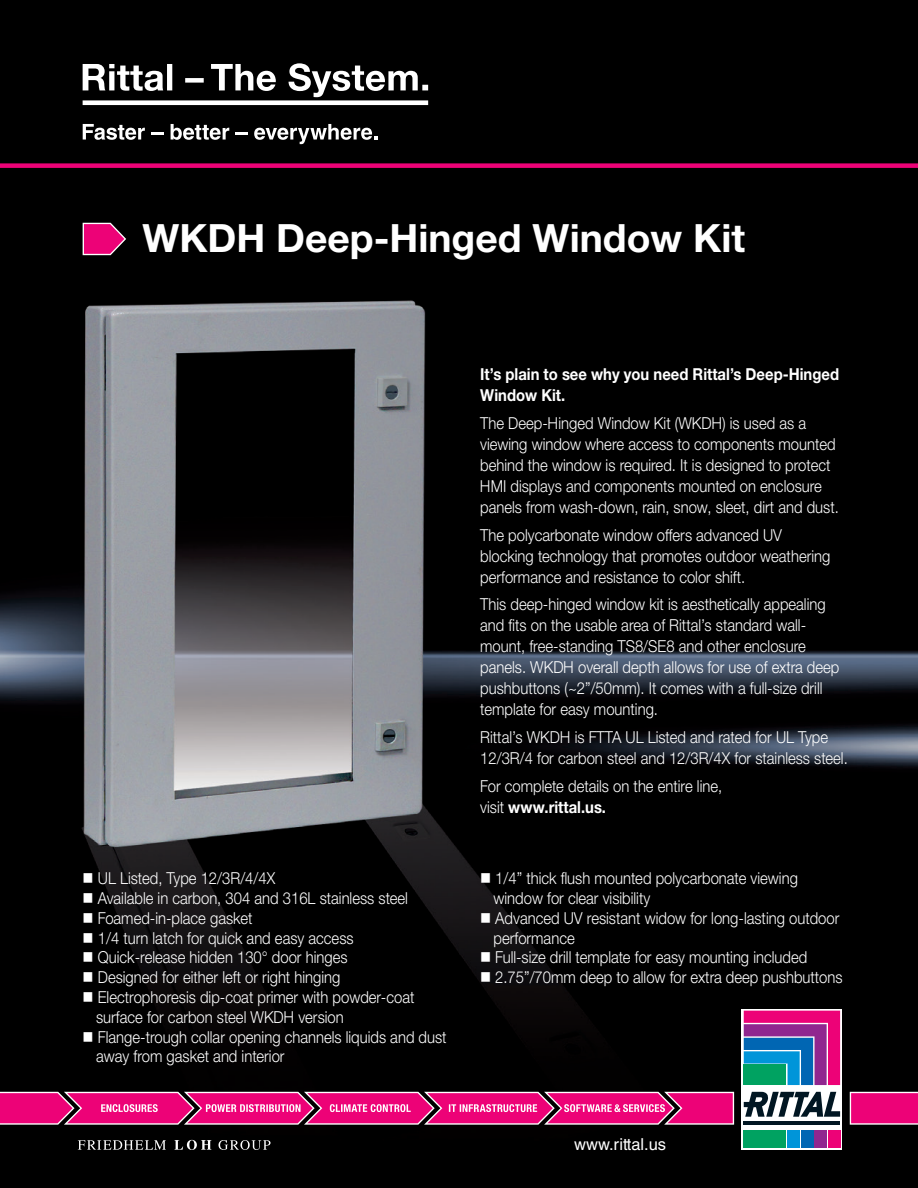
<style>
.page{position:relative;width:918px;height:1188px;background:#fff}
.page>*{position:absolute;margin:0;border:0;box-sizing:border-box;transform-origin:0 0}
.t1{font:700 39px "Neue Helvetica For Rittal";color:#fff}
.t2{font:300 16.5px/21px "Neue Helvetica For Rittal";color:#fff;scale:.9 1}
.t3{font:700 16.5px/21px "Neue Helvetica For Rittal";color:#fff;scale:.9 1}
.t4{font:16.5px "Helvetica LT Std";color:#fff}
.s1{font-weight:700}
</style>
<div class="page">
<img style="left:0;top:0;width:918px;height:1188px">
<svg style="left:83px;top:63px;width:345px;height:42px"></svg>
<svg style="left:83px;top:124px;width:62px;height:16px"></svg>
<svg style="left:151px;top:132px;width:12px;height:3px"></svg>
<svg style="left:171px;top:124px;width:58px;height:16px"></svg>
<svg style="left:236px;top:132px;width:12px;height:3px"></svg>
<svg style="left:254px;top:124px;width:123px;height:20px"></svg>
<svg style="left:78px;top:1140px;width:193px;height:10px;background:#444"></svg>
<svg style="left:742px;top:1009px;width:100px;height:141px"></svg>
<hr style="left:744px;top:1121px;width:96px;height:4px;background:#011622">
<svg style="left:744px;top:1092px;width:96px;height:25px"></svg>
<div style="left:744px;top:1130px;width:42px;height:18px;background:#00a261"></div>
<div style="left:788px;top:1130px;width:12px;height:18px;background:#0095d9"></div>
<div style="left:801px;top:1130px;width:12px;height:18px;background:#0166b3"></div>
<div style="left:815px;top:1130px;width:12px;height:18px;background:#90268f"></div>
<svg style="left:744px;top:1011px;width:96px;height:74px;background:#72569b"></svg>
<div style="left:828px;top:1130px;width:12px;height:18px;background:#ed0277"></div>
<svg style="left:850px;top:1092px;width:68px;height:33px;background:#ec1982"></svg>
<svg style="left:0;top:1092px;width:734px;height:33px;background:#e22c86"></svg>
<svg style="left:83px;top:223px;width:43px;height:32px"></svg>
<div style="left:0;top:163px;width:918px;height:5px;background:#ed0277"></div>
<p class="t1" style="left:143px;top:214px;width:604px">WKDH Deep-Hinged Window Kit</p>
<p class="t2" style="left:83px;top:868px;width:216px">■ UL Listed, Type 12/3R/4/4X</p>
<p class="t2" style="left:83px;top:888px;width:363px">■ Available in carbon, 304 and 316L stainless steel</p>
<p class="t2" style="left:83px;top:907px;width:190px">■ Foamed-in-place gasket</p>
<p class="t2" style="left:83px;top:927px;width:303px">■ 1/4 turn latch for quick and easy access</p>
<p class="t2" style="left:83px;top:947px;width:296px">■ Quick-release hidden 130° door hinges</p>
<p class="t2" style="left:83px;top:967px;width:288px">■ Designed for either left or right hinging</p>
<p class="t2" style="left:96px;top:987px;width:355px;line-height:19.8px;text-indent:-14px">■ Electrophoresis dip-coat primer with powder-coat surface for carbon steel WKDH version</p>
<p class="t2" style="left:96px;top:1027px;width:391px;line-height:19.8px;text-indent:-14px">■ Flange-trough collar opening channels liquids and dust away from gasket and interior</p>
<p class="t3" style="left:480px;top:364px;width:400px">It’s plain to see why you need Rittal’s Deep-Hinged<br>Window Kit.</p>
<p class="t2" style="left:480px;top:412px;width:400px">The Deep-Hinged Window Kit (WKDH) is used as a viewing window where access to components mounted behind the window is required. It is designed to protect HMI displays and components mounted on enclosure panels from wash-down, rain, snow, sleet, dirt and dust.</p>
<p class="t2" style="left:480px;top:524px;width:391px">The polycarbonate window offers advanced UV blocking technology that promotes outdoor weathering performance and resistance to color shift.</p>
<p class="t2" style="left:480px;top:594px;width:401px">This deep-hinged window kit is aesthetically appealing and fits on the usable area of Rittal’s standard wall&shy;mount, free-standing TS8/SE8 and other enclosure panels. WKDH overall depth allows for use of extra deep pushbuttons (~2”/50mm). It comes with a full-size drill template for easy mounting.</p>
<p class="t2" style="left:480px;top:727px;width:410px">Rittal’s WKDH is FTTA UL Listed and rated for UL Type<br>12/3R/4 for carbon steel and 12/3R/4X for stainless steel.</p>
<p class="t2" style="left:480px;top:775px;width:270px">For complete details on the entire line, visit <span class="s1">www.rittal.us.</span></p>
<p class="t2" style="left:494px;top:868px;width:340px;line-height:19.8px;text-indent:-14px">■ 1/4” thick flush mounted polycarbonate viewing window for clear visibility</p>
<p class="t2" style="left:494px;top:908px;width:386px;line-height:19.8px;text-indent:-14px">■ Advanced UV resistant widow for long-lasting outdoor performance</p>
<p class="t2" style="left:480px;top:947px;width:365px">■ Full-size drill template for easy mounting included</p>
<p class="t2" style="left:480px;top:967px;width:404px">■ 2.75”/70mm deep to allow for extra deep pushbuttons</p>
<p class="t4" style="left:574px;top:1135px;width:93px">www.rittal.us</p>
</div>
